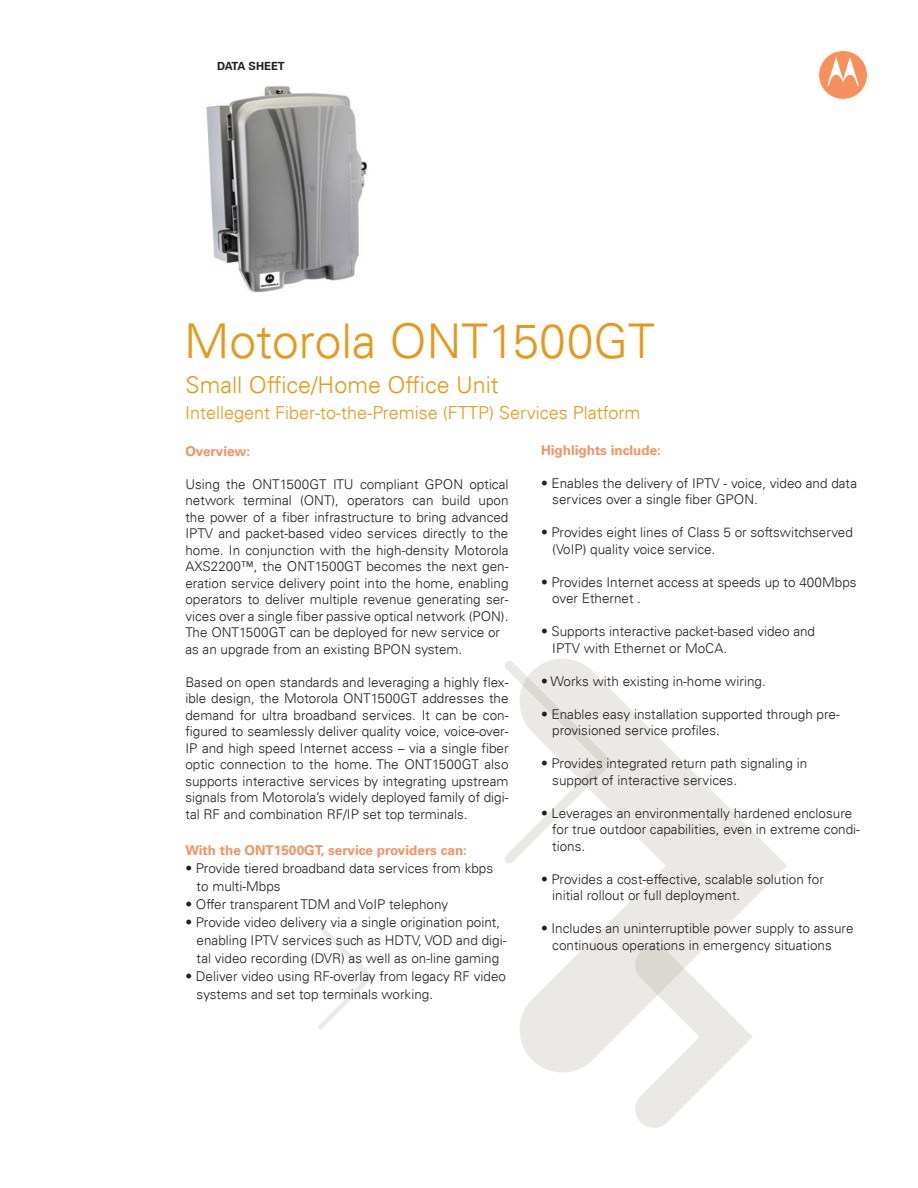
<style>
.page{position:relative;width:918px;height:1188px;background:#fff}
.page>*{position:absolute;margin:0;border:0;box-sizing:border-box;transform-origin:0 0}
.Introductory_copy{font:300 48px "Univers";color:#e89818}
.Introductory_copy-2{font:300 23.25px "Univers";color:#e89818}
.Product_name_Descrip{font:300 18px "Univers";color:#e89818}
.Product_name_Descrip-2{font:300 13.5px/16.5px "Univers";color:#231f20}
.Product_name_Descrip-3{font:700 13.5px "Univers";color:#f6905c}
.Product_name_Descrip-4{font:700 11.25px "Univers";color:#231f20}
</style>
<div class="page">
<svg style="left:520px;top:659px;width:267px;height:414px"></svg>
<svg style="left:318px;top:925px;width:55px;height:104px"></svg>
<svg style="left:634px;top:944px;width:119px;height:184px"></svg>
<svg style="left:505px;top:660px;width:108px;height:204px"></svg>
<svg style="left:819px;top:51px;width:48px;height:48px"></svg>
<img style="left:206px;top:86px;width:162px;height:207px">
<p class="Product_name_Descrip-4" style="left:217px;top:60px;width:69px">DATA SHEET</p>
<p class="Introductory_copy" style="left:184px;top:312px;width:472px">Motorola ONT1500GT</p>
<p class="Introductory_copy-2" style="left:186px;top:371px;width:315px">Small Office/Home Office Unit</p>
<p class="Product_name_Descrip" style="left:185px;top:402px;width:457px">Intellegent Fiber-to-the-Premise (FTTP) Services Platform</p>
<p class="Product_name_Descrip-3" style="left:185px;top:443px;width:67px">Overview:</p>
<p class="Product_name_Descrip-2" style="left:185px;top:476px;width:325px;text-align:justify">Using the ONT1500GT ITU compliant GPON optical network terminal (ONT), operators can build upon the power of a fiber infrastructure to bring advanced IPTV and packet-based video services directly to the home. In conjunction with the high-density Motorola AXS2200™, the ONT1500GT becomes the next gen&shy;eration service delivery point into the home, enabling operators to deliver multiple revenue generating ser&shy;vices over a single fiber passive optical network (PON).<br>The ONT1500GT can be deployed for new service or</p>
<p class="Product_name_Descrip-2" style="left:185px;top:641px;width:279px">as an upgrade from an existing BPON system.</p>
<p class="Product_name_Descrip-2" style="left:185px;top:674px;width:325px;text-align:justify">Based on open standards and leveraging a highly flex&shy;ible design, the Motorola ONT1500GT addresses the demand for ultra broadband services. It can be con&shy;figured to seamlessly deliver quality voice, voice-over-IP and high speed Internet access – via a single fiber optic connection to the home. The ONT1500GT also supports interactive services by integrating upstream signals from Motorola’s widely deployed family of digi&shy;tal RF and combination RF/IP set top terminals.</p>
<p class="Product_name_Descrip-3" style="left:185px;top:842px;width:283px">With the ONT1500GT, service providers can:</p>
<p class="Product_name_Descrip-2" style="left:185px;top:860px;width:309px">• Provide tiered broadband data services from kbps</p>
<p class="Product_name_Descrip-2" style="left:197px;top:878px;width:86px">to multi-Mbps</p>
<p class="Product_name_Descrip-2" style="left:185px;top:896px;width:264px">• Offer transparent TDM and VoIP telephony</p>
<p class="Product_name_Descrip-2" style="left:197px;top:913px;width:311px;line-height:18px;text-indent:-11px">• Provide video delivery via a single origination point, enabling IPTV services such as HDTV, VOD and digi&shy;tal video recording (DVR) as well as on-line gaming</p>
<p class="Product_name_Descrip-2" style="left:197px;top:967px;width:311px;line-height:18px;text-indent:-11px">• Deliver video using RF-overlay from legacy RF video systems and set top terminals working.</p>
<p class="Product_name_Descrip-3" style="left:541px;top:442px;width:122px">Highlights include:</p>
<p class="Product_name_Descrip-2" style="left:552px;top:475px;width:306px;text-indent:-11px">• Enables the delivery of IPTV - voice, video and data services over a single fiber GPON.</p>
<p class="Product_name_Descrip-2" style="left:541px;top:524px;width:313px">• Provides eight lines of Class 5 or softswitchserved</p>
<p class="Product_name_Descrip-2" style="left:552px;top:541px;width:165px">(VoIP) quality voice service.</p>
<p class="Product_name_Descrip-2" style="left:552px;top:574px;width:306px;text-indent:-11px">• Provides Internet access at speeds up to 400Mbps over Ethernet .</p>
<p class="Product_name_Descrip-2" style="left:541px;top:623px;width:276px">• Supports interactive packet-based video and</p>
<p class="Product_name_Descrip-2" style="left:552px;top:640px;width:176px">IPTV with Ethernet or MoCA.</p>
<p class="Product_name_Descrip-2" style="left:541px;top:673px;width:226px">• Works with existing in-home wiring.</p>
<p class="Product_name_Descrip-2" style="left:552px;top:706px;width:289px;text-indent:-11px">• Enables easy installation supported through pre&shy;provisioned service profiles.</p>
<p class="Product_name_Descrip-2" style="left:541px;top:755px;width:268px">• Provides integrated return path signaling in</p>
<p class="Product_name_Descrip-2" style="left:552px;top:772px;width:186px">support of interactive services.</p>
<p class="Product_name_Descrip-2" style="left:552px;top:805px;width:309px;text-indent:-11px">• Leverages an environmentally hardened enclosure for true outdoor capabilities, even in extreme condi&shy;tions.</p>
<p class="Product_name_Descrip-2" style="left:541px;top:871px;width:284px">• Provides a cost-effective, scalable solution for</p>
<p class="Product_name_Descrip-2" style="left:552px;top:887px;width:190px">initial rollout or full deployment.</p>
<p class="Product_name_Descrip-2" style="left:552px;top:920px;width:303px;text-indent:-11px">• Includes an uninterruptible power supply to assure continuous operations in emergency situations</p>
</div>
